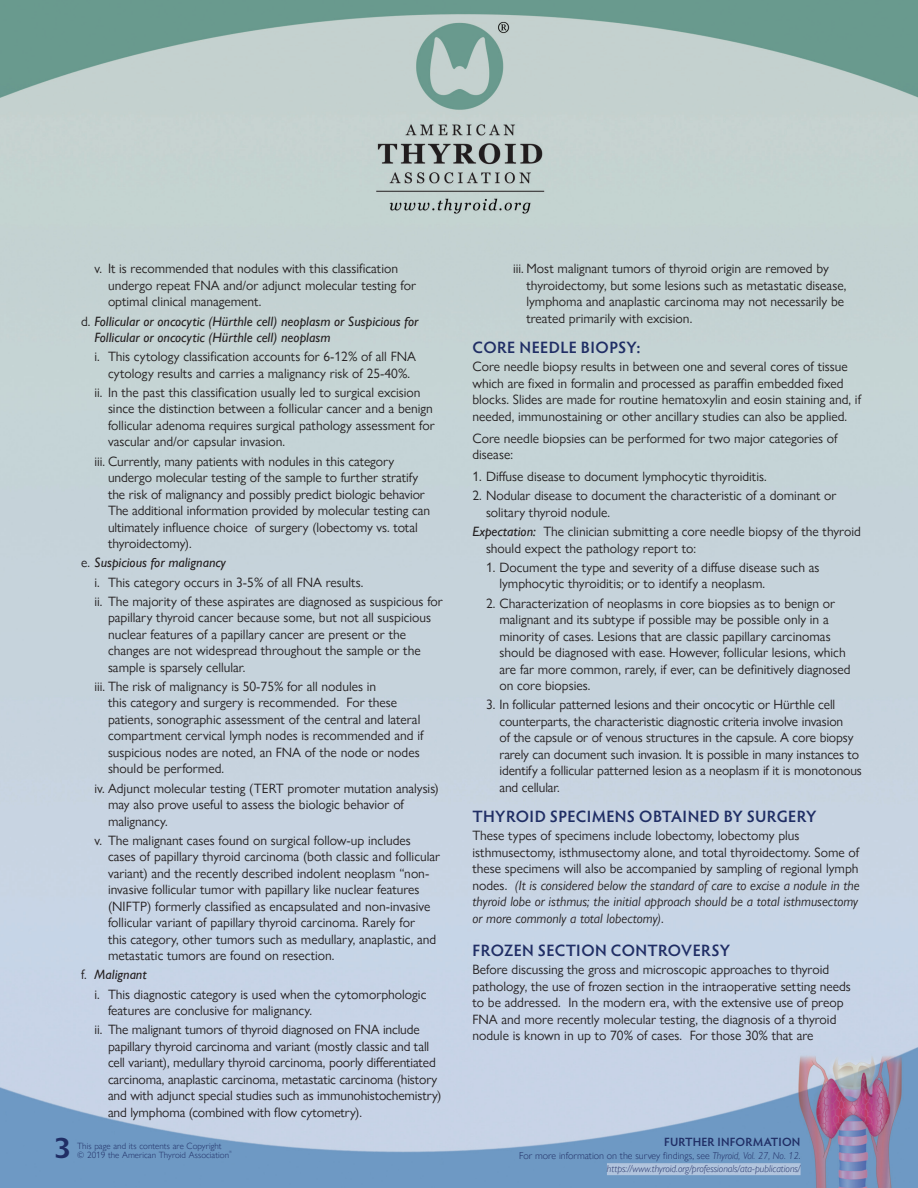
<style>
.page{position:relative;width:918px;height:1188px;background:#fff}
.page>*{position:absolute;margin:0;border:0;box-sizing:border-box;transform-origin:0 0}
.t1{font:600 30px "Hypatia Sans Pro";color:#202e65;scale:1.18 1}
.t2{font:600 16.5px "Hypatia Sans Pro";letter-spacing:.02em;color:#202e65}
.t3{font:13.5px/16.5px "Gill Sans Nova";color:#231f20}
.t4{font:italic 500 13.5px/16.5px "Gill Sans Nova";color:#231f20}
.t5{font:600 12px "Hypatia Sans Pro";letter-spacing:.02em;color:#202e65}
.t6{font:italic 300 10.05px/13.2px "Gill Sans Nova";color:#202e65;text-align:right}
.t7{font:300 9px/9px "Gill Sans Nova";letter-spacing:.005em;color:#202e65}
.t8{font:300 3.45px "Gill Sans Nova";color:#202e65}
.s1{font-weight:400;font-style:normal}
.s2{font-weight:500;font-style:italic}
.s3{font-style:italic}
.s4{font-style:normal}
</style>
<div class="page">
<img style="left:0;top:0;width:918px;height:1188px">
<div style="left:607px;top:1163px;width:194px;height:12px;background:#b1c4dd"></div>
<p class="t3" style="left:108px;top:260px;width:310px;text-indent:-14px">v. It is recommended that nodules with this classification undergo repeat FNA and/or adjunct molecular testing for optimal clinical management.</p>
<p class="t4" style="left:94px;top:313px;width:325px;text-indent:-14px"><span class="s1">d.</span> Follicular or oncocytic (Hürthle cell) neoplasm or Suspicious for<br>Follicular or oncocytic (Hürthle cell) neoplasm</p>
<p class="t3" style="left:94px;top:348px;width:323px;text-align:center">i. This cytology classification accounts for 6-12% of all FNA cytology results and carries a malignancy risk of 25-40%.</p>
<p class="t3" style="left:108px;top:384px;width:328px;text-indent:-14px">ii. In the past this classification usually led to surgical excision since the distinction between a follicular cancer and a benign follicular adenoma requires surgical pathology assessment for vascular and/or capsular invasion.</p>
<p class="t3" style="left:108px;top:453px;width:324px;text-indent:-14px">iii. Currently, many patients with nodules in this category undergo molecular testing of the sample to further stratify the risk of malignancy and possibly predict biologic behavior The additional information provided by molecular testing can ultimately influence choice of surgery (lobectomy vs. total thyroidectomy).</p>
<p class="t3" style="left:94px;top:553px;width:350px;line-height:19.2px;text-indent:-14px">e. <span class="s2">Suspicious for malignancy<br></span>i. This category occurs in 3-5% of all FNA results.<br>ii. The majority of these aspirates are diagnosed as suspicious for</p>
<p class="t3" style="left:108px;top:609px;width:325px">papillary thyroid cancer because some, but not all suspicious nuclear features of a papillary cancer are present or the changes are not widespread throughout the sample or the sample is sparsely cellular.</p>
<p class="t3" style="left:108px;top:678px;width:317px;text-indent:-14px">iii. The risk of malignancy is 50-75% for all nodules in<br>this category and surgery is recommended. For these patients, sonographic assessment of the central and lateral compartment cervical lymph nodes is recommended and if suspicious nodes are noted, an FNA of the node or nodes should be performed.</p>
<p class="t3" style="left:108px;top:780px;width:332px;text-indent:-14px">iv. Adjunct molecular testing (TERT promoter mutation analysis) may also prove useful to assess the biologic behavior of malignancy.</p>
<p class="t3" style="left:108px;top:832px;width:334px;text-indent:-14px">v. The malignant cases found on surgical follow-up includes cases of papillary thyroid carcinoma (both classic and follicular variant) and the recently described indolent neoplasm “non&shy;invasive follicular tumor with papillary like nuclear features (NIFTP) formerly classified as encapsulated and non-invasive follicular variant of papillary thyroid carcinoma. Rarely for<br>this category, other tumors such as medullary, anaplastic, and metastatic tumors are found on resection.</p>
<p class="t3" style="left:94px;top:965px;width:333px;line-height:19.2px;text-indent:-14px">f. <span class="s2">Malignant<br></span>i. This diagnostic category is used when the cytomorphologic</p>
<p class="t3" style="left:94px;top:1001px;width:327px;line-height:19.2px;text-indent:14px">features are conclusive for malignancy.<br>ii. The malignant tumors of thyroid diagnosed on FNA include</p>
<p class="t3" style="left:108px;top:1038px;width:335px">papillary thyroid carcinoma and variant (mostly classic and tall cell variant), medullary thyroid carcinoma, poorly differentiated carcinoma, anaplastic carcinoma, metastatic carcinoma (history and with adjunct special studies such as immunohistochemistry) and lymphoma (combined with flow cytometry).</p>
<h1 class="t1" style="left:53px;top:1127px;width:18px">3</h1>
<p class="t7" style="left:77px;top:1142px;width:153px">This page and its contents are Copyright © 2019 the American Thyroid Association</p>
<p class="t8" style="left:229px;top:1150px;width:4px">®</p>
<p class="t3" style="left:526px;top:260px;width:321px;text-indent:-14px">iii. Most malignant tumors of thyroid origin are removed by thyroidectomy, but some lesions such as metastatic disease, lymphoma and anaplastic carcinoma may not necessarily be treated primarily with excision.</p>
<p class="t2" style="left:473px;top:336px;width:170px">CORE NEEDLE BIOPSY:</p>
<p class="t3" style="left:472px;top:358px;width:390px">Core needle biopsy results in between one and several cores of tissue which are fixed in formalin and processed as paraffin embedded fixed blocks. Slides are made for routine hematoxylin and eosin staining and, if needed, immunostaining or other ancillary studies can also be applied.</p>
<p class="t3" style="left:472px;top:430px;width:367px">Core needle biopsies can be performed for two major categories of disease:</p>
<p class="t3" style="left:472px;top:468px;width:296px">1. Diffuse disease to document lymphocytic thyroiditis.</p>
<p class="t3" style="left:486px;top:487px;width:352px;text-indent:-14px">2. Nodular disease to document the characteristic of a dominant or solitary thyroid nodule.</p>
<p class="t3" style="left:486px;top:523px;width:376px;text-indent:-14px"><span class="s2">Expectation:</span> The clinician submitting a core needle biopsy of the thyroid should expect the pathology report to:</p>
<p class="t3" style="left:500px;top:559px;width:322px;text-indent:-14px">1. Document the type and severity of a diffuse disease such as lymphocytic thyroiditis; or to identify a neoplasm.</p>
<p class="t3" style="left:500px;top:595px;width:353px;text-indent:-14px">2. Characterization of neoplasms in core biopsies as to benign or malignant and its subtype if possible may be possible only in a minority of cases. Lesions that are classic papillary carcinomas should be diagnosed with ease. However, follicular lesions, which are far more common, rarely, if ever, can be definitively diagnosed on core biopsies.</p>
<p class="t3" style="left:500px;top:696px;width:364px;text-indent:-14px">3. In follicular patterned lesions and their oncocytic or Hürthle cell counterparts, the characteristic diagnostic criteria involve invasion<br>of the capsule or of venous structures in the capsule. A core biopsy rarely can document such invasion. It is possible in many instances to identify a follicular patterned lesion as a neoplasm if it is monotonous and cellular.</p>
<p class="t2" style="left:473px;top:805px;width:345px">THYROID SPECIMENS OBTAINED BY SURGERY</p>
<p class="t3" style="left:472px;top:827px;width:389px">These types of specimens include lobectomy, lobectomy plus isthmusectomy, isthmusectomy alone, and total thyroidectomy. Some of these specimens will also be accompanied by sampling of regional lymph nodes. <span class="s3">(It is considered below the standard of care to excise a nodule in the thyroid lobe or isthmus; the initial approach should be a total isthmusectomy or more commonly a total lobectomy)</span>.</p>
<p class="t2" style="left:473px;top:938px;width:259px">FROZEN SECTION CONTROVERSY</p>
<p class="t3" style="left:472px;top:961px;width:380px">Before discussing the gross and microscopic approaches to thyroid pathology, the use of frozen section in the intraoperative setting needs to be addressed. In the modern era, with the extensive use of preop FNA and more recently molecular testing, the diagnosis of a thyroid nodule is known in up to 70% of cases. For those 30% that are</p>
<p class="t5" style="left:664px;top:1134px;width:138px">FURTHER INFORMATION</p>
<p class="t6" style="left:519px;top:1149px;width:283px"><span class="s4">For more information on the survey findings, see</span> Thyroid, Vol. 27, No. 12<span class="s4">. </span>https://www.thyroid.org/professionals/ata-publications/</p>
</div>
